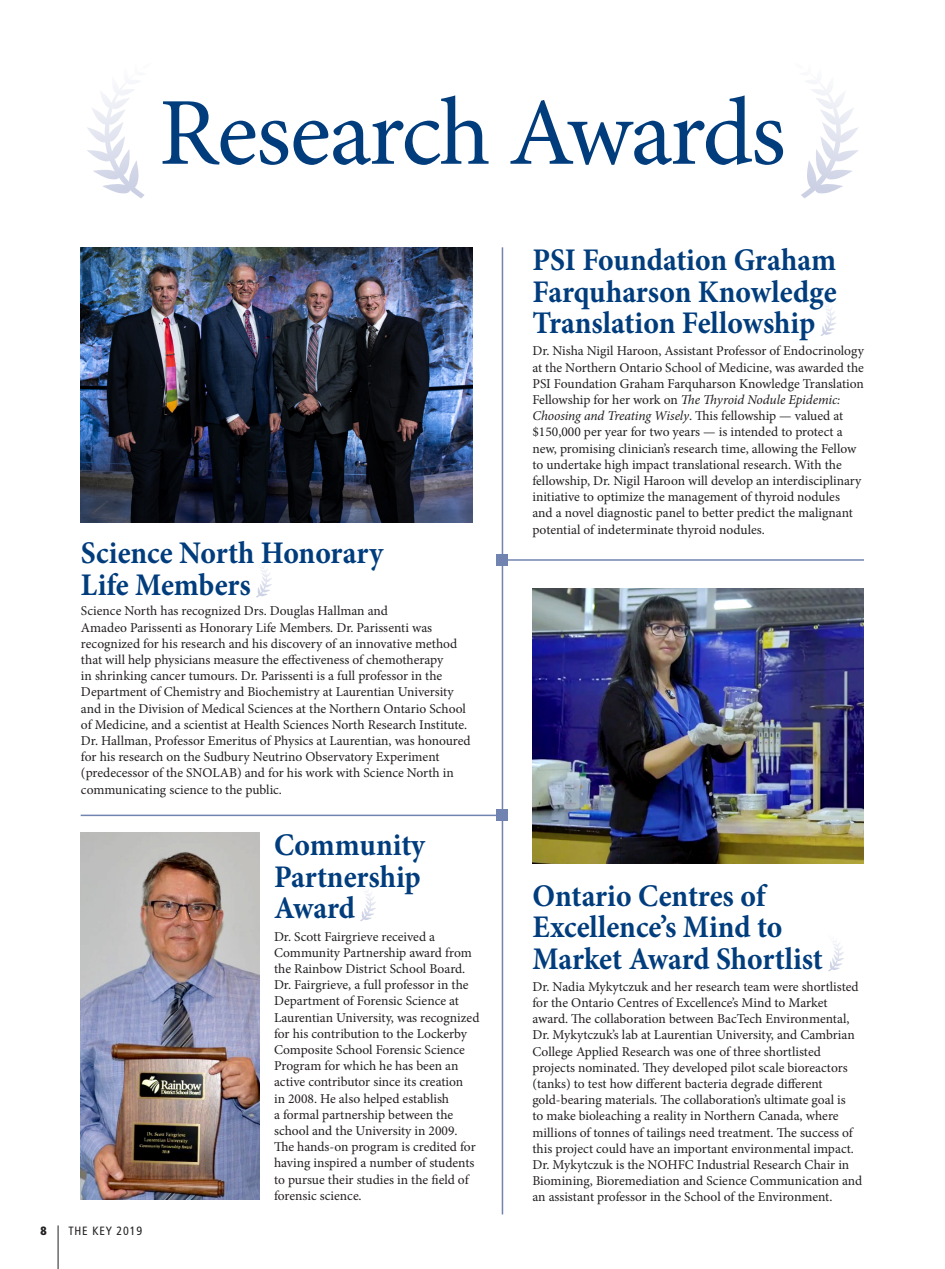
<style>
.page{position:relative;width:945px;height:1269px;background:#fff}
.page>*{position:absolute;margin:0;border:0;box-sizing:border-box;transform-origin:0 0}
.Body_1{font:96px "Minion Pro";letter-spacing:-.025em;color:#013d7d}
.Body_1-2{font:700 31.5px/31.5px "Minion Pro";color:#013d7d;scale:.94 1}
.Body_1-3{font:13.5px/16.2px "Minion Pro";color:#231f20}
.t1{font:condensed 12px "Frutiger LT Std";letter-spacing:.07em;color:#231f20}
.t2{font:900 condensed 12px "Frutiger LT Std";color:#231f20}
.s1{font-style:italic}
</style>
<div class="page">
<hr style="left:58px;top:1225px;width:1px;height:44px;background:#231f20">
<svg style="left:256px;top:567px;width:16px;height:31px"></svg>
<svg style="left:820px;top:306px;width:16px;height:30px"></svg>
<svg style="left:828px;top:941px;width:16px;height:30px"></svg>
<svg style="left:360px;top:891px;width:16px;height:30px"></svg>
<svg style="left:801px;top:87px;width:58px;height:111px"></svg>
<svg style="left:87px;top:88px;width:58px;height:110px"></svg>
<div style="left:497px;top:554px;width:11px;height:12px;background:#7183b1"></div>
<div style="left:497px;top:809px;width:11px;height:12px;background:#7183b1"></div>
<img style="left:532px;top:588px;width:332px;height:275px">
<img style="left:81px;top:833px;width:178px;height:366px">
<img style="left:81px;top:247px;width:391px;height:275px">
<hr style="left:502px;top:559px;width:362px;height:2px;background:#7183b1">
<hr style="left:81px;top:815px;width:423px;height:1px;background:#7183b1">
<hr style="left:502px;top:247px;width:1px;height:967px;background:#7183b1">
<p class="Body_1" style="left:159px;top:69px;width:628px">Research Awards</p>
<p class="Body_1-2" style="left:81px;top:537px;width:323px">Science North Honorary<br>Life Members</p>
<p class="Body_1-3" style="left:81px;top:603px;width:391px">Science North has recognized Drs. Douglas Hallman and<br>Amadeo Parissenti as Honorary Life Members. Dr. Parissenti was recognized for his research and his discovery of an innovative method that will help physicians measure the effectiveness of chemotherapy<br>in shrinking cancer tumours. Dr. Parissenti is a full professor in the Department of Chemistry and Biochemistry at Laurentian University and in the Division of Medical Sciences at the Northern Ontario School of Medicine, and a scientist at Health Sciences North Research Institute.<br>Dr. Hallman, Professor Emeritus of Physics at Laurentian, was honoured for his research on the Sudbury Neutrino Observatory Experiment (predecessor of the SNOLAB) and for his work with Science North in communicating science to the public.</p>
<p class="t2" style="left:40px;top:1223px;width:8px">8</p>
<p class="t1" style="left:68px;top:1223px;width:75px">THE KEY 2019</p>
<p class="Body_1-2" style="left:274px;top:829px;width:162px">Community<br>Partnership<br>Award</p>
<p class="Body_1-3" style="left:274px;top:928px;width:207px">Dr. Scott Fairgrieve received a Community Partnership award from the Rainbow District School Board.<br>Dr. Fairgrieve, a full professor in the Department of Forensic Science at Laurentian University, was recognized for his contribution to the Lockerby Composite School Forensic Science Program for which he has been an active contributor since its creation<br>in 2008. He also helped establish<br>a formal partnership between the school and the University in 2009.<br>The hands-on program is credited for having inspired a number of students to pursue their studies in the field of forensic science.</p>
<p class="Body_1-2" style="left:532px;top:244px;width:325px;text-align:justify">PSI Foundation Graham Farquharson Knowledge Translation Fellowship</p>
<p class="Body_1-3" style="left:532px;top:343px;width:333px">Dr. Nisha Nigil Haroon, Assistant Professor of Endocrinology at the Northern Ontario School of Medicine, was awarded the PSI Foundation Graham Farquharson Knowledge Translation Fellowship for her work on <span class="s1">The Thyroid Nodule Epidemic:<br>Choosing and Treating Wisely</span>. This fellowship — valued at $150,000 per year for two years — is intended to protect a new, promising clinician’s research time, allowing the Fellow to undertake high impact translational research. With the fellowship, Dr. Nigil Haroon will develop an interdisciplinary initiative to optimize the management of thyroid nodules<br>and a novel diagnostic panel to better predict the malignant potential of indeterminate thyroid nodules.</p>
<p class="Body_1-2" style="left:532px;top:879px;width:311px">Ontario Centres of<br>Excellence’s Mind to<br>Market Award Shortlist</p>
<p class="Body_1-3" style="left:532px;top:978px;width:332px">Dr. Nadia Mykytczuk and her research team were shortlisted for the Ontario Centres of Excellence’s Mind to Market award. The collaboration between BacTech Environmental, Dr. Mykytczuk’s lab at Laurentian University, and Cambrian College Applied Research was one of three shortlisted projects nominated. They developed pilot scale bioreactors (tanks) to test how different bacteria degrade different gold-bearing materials. The collaboration’s ultimate goal is<br>to make bioleaching a reality in Northern Canada, where millions of tonnes of tailings need treatment. The success of this project could have an important environmental impact.<br>Dr. Mykytczuk is the NOHFC Industrial Research Chair in Biomining, Bioremediation and Science Communication and an assistant professor in the School of the Environment.</p>
</div>
